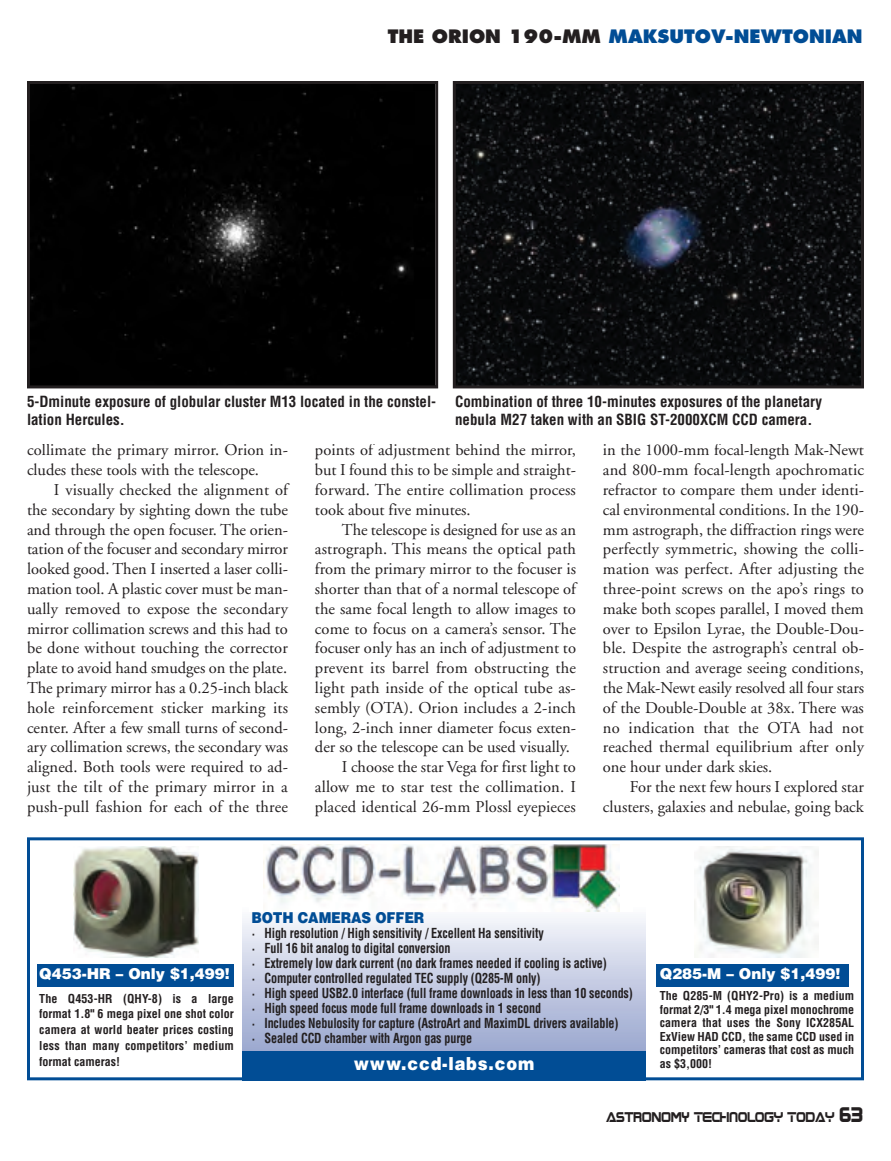
<style>
.page{position:relative;width:891px;height:1161px;background:#fff}
.page>*{position:absolute;margin:0;border:0;box-sizing:border-box;transform-origin:0 0}
.t1{font:800 18px "Futura";color:#014d95}
.t2{font:900 18px "Helvetica";letter-spacing:.05em;color:#fff;scale:.9 1}
.t3{font:16.5px/19.8px "Adobe Garamond";color:#231f20;text-align:justify}
.t4{font:700 condensed 15px/18px "Helvetica";color:#231f20}
.t5{font:900 15px "Helvetica";color:#fff}
.t6{font:900 15px "Helvetica";letter-spacing:-.01em;color:#014d95;scale:.9 1}
.t7{font:700 condensed 13.5px/15px "Helvetica";letter-spacing:-.01em;color:#231f20;scale:.9 1}
.t8{font:700 condensed 12px/13.5px "Helvetica";color:#231f20;text-align:justify}
.t9{font:11.4px "Boom Box";color:#231f20;scale:.9 1}
.s1{color:#231f20}
.s2{font-size:17.1px}
</style>
<div class="page">
<div style="left:31px;top:85px;width:403px;height:299px;background:#000"></div>
<div style="left:27px;top:81px;width:411px;height:307px;border:3px solid #231f20"></div>
<img style="left:457px;top:85px;width:403px;height:299px">
<div style="left:453px;top:81px;width:411px;height:307px;border:3px solid #231f20"></div>
<svg style="left:242px;top:918px;width:404px;height:133px;background:#c5cce3"></svg>
<div style="left:242px;top:1051px;width:404px;height:29px;background:#014d95"></div>
<div style="left:27px;top:837px;width:837px;height:243px;border:3px solid #014d95"></div>
<img style="left:74px;top:846px;width:125px;height:112px">
<img style="left:694px;top:846px;width:125px;height:112px">
<img style="left:263px;top:845px;width:356px;height:67px">
<div style="left:37px;top:964px;width:196px;height:22px;background:#014d95"></div>
<div style="left:656px;top:964px;width:193px;height:22px;background:#014d95"></div>
<p class="t1" style="left:388px;top:29px;width:476px"><span class="s1">THE ORION 190-MM</span> MAKSUTOV-NEWTONIAN</p>
<p class="t4" style="left:27px;top:393px;width:411px">5-Dminute exposure of globular cluster M13 located in the constel&shy;lation Hercules.</p>
<p class="t4" style="left:455px;top:393px;width:369px">Combination of three 10-minutes exposures of the planetary nebula M27 taken with an SBIG ST-2000XCM CCD camera.</p>
<p class="t3" style="left:27px;top:442px;width:262px">collimate the primary mirror. Orion in&shy;cludes these tools with the telescope.</p>
<p class="t3" style="left:27px;top:481px;width:263px;text-indent:27px">I visually checked the alignment of the secondary by sighting down the tube and through the open focuser. The orien&shy;tation of the focuser and secondary mirror looked good. Then I inserted a laser colli&shy;mation tool. A plastic cover must be man&shy;ually removed to expose the secondary mirror collimation screws and this had to be done without touching the corrector plate to avoid hand smudges on the plate.<br>The primary mirror has a 0.25-inch black hole reinforcement sticker marking its center. After a few small turns of second&shy;ary collimation screws, the secondary was aligned. Both tools were required to ad&shy;just the tilt of the primary mirror in a push-pull fashion for each of the three</p>
<p class="t3" style="left:315px;top:442px;width:263px">points of adjustment behind the mirror, but I found this to be simple and straight&shy;forward. The entire collimation process took about five minutes.</p>
<p class="t3" style="left:342px;top:521px;width:236px">The telescope is designed for use as an</p>
<p class="t3" style="left:315px;top:541px;width:263px">astrograph. This means the optical path</p>
<p class="t3" style="left:315px;top:561px;width:263px">from the primary mirror to the focuser is</p>
<p class="t3" style="left:315px;top:580px;width:263px">shorter than that of a normal telescope of</p>
<p class="t3" style="left:315px;top:600px;width:263px">the same focal length to allow images to</p>
<p class="t3" style="left:315px;top:620px;width:263px">come to focus on a camera’s sensor. The</p>
<p class="t3" style="left:315px;top:640px;width:263px">focuser only has an inch of adjustment to</p>
<p class="t3" style="left:315px;top:660px;width:262px">prevent its barrel from obstructing the</p>
<p class="t3" style="left:315px;top:679px;width:262px">light path inside of the optical tube as-</p>
<p class="t3" style="left:315px;top:699px;width:263px">sembly (OTA). Orion includes a 2-inch</p>
<p class="t3" style="left:315px;top:719px;width:262px">long, 2-inch inner diameter focus exten-</p>
<p class="t3" style="left:315px;top:739px;width:256px">der so the telescope can be used visually.</p>
<p class="t3" style="left:342px;top:759px;width:235px">I choose the star Vega for first light to</p>
<p class="t3" style="left:315px;top:778px;width:262px">allow me to star test the collimation. I</p>
<p class="t3" style="left:315px;top:798px;width:262px">placed identical 26-mm Plossl eyepieces</p>
<p class="t3" style="left:603px;top:442px;width:263px">in the 1000-mm focal-length Mak-Newt and 800-mm focal-length apochromatic refractor to compare them under identi&shy;cal environmental conditions. In the 190- mm astrograph, the diffraction rings were perfectly symmetric, showing the colli&shy;mation was perfect. After adjusting the three-point screws on the apo’s rings to make both scopes parallel, I moved them over to Epsilon Lyrae, the Double-Dou&shy;ble. Despite the astrograph’s central ob&shy;struction and average seeing conditions, the Mak-Newt easily resolved all four stars of the Double-Double at 38x. There was no indication that the OTA had not reached thermal equilibrium after only one hour under dark skies.</p>
<p class="t3" style="left:603px;top:778px;width:262px;text-align:right">For the next few hours I explored star clusters, galaxies and nebulae, going back</p>
<p class="t5" style="left:39px;top:968px;width:192px">Q453-HR – Only $1,499!</p>
<p class="t8" style="left:39px;top:991px;width:196px;line-height:15.9px">The Q453-HR (QHY-8) is a large format 1.8" 6 mega pixel one shot color camera at world beater prices costing less than many competitors’ medium format cameras!</p>
<p class="t6" style="left:251px;top:912px;width:194px">BOTH CAMERAS OFFER</p>
<p class="t7" style="left:251px;top:927px;width:425px">· High resolution / High sensitivity / Excellent Ha sensitivity<br>· Full 16 bit analog to digital conversion<br>· Extremely low dark current (no dark frames needed if cooling is active)<br>· Computer controlled regulated TEC supply (Q285-M only)<br>· High speed USB2.0 interface (full frame downloads in less than 10 seconds) · High speed focus mode full frame downloads in 1 second<br>· Includes Nebulosity for capture (AstroArt and MaximDL drivers available)<br>· Sealed CCD chamber with Argon gas purge</p>
<p class="t2" style="left:354px;top:1058px;width:202px">www.ccd-labs.com</p>
<p class="t5" style="left:660px;top:968px;width:182px">Q285-M – Only $1,499!</p>
<p class="t8" style="left:660px;top:990px;width:196px">The Q285-M (QHY2-Pro) is a medium format 2/3" 1.4 mega pixel monochrome camera that uses the Sony ICX285AL ExView HAD CCD, the same CCD used in competitors’ cameras that cost as much as $3,000!</p>
<p class="t9" style="left:606px;top:1111px;width:286px">ASTRONOMY TECHNOLOGY TODAY <span class="s2">63</span></p>
</div>
